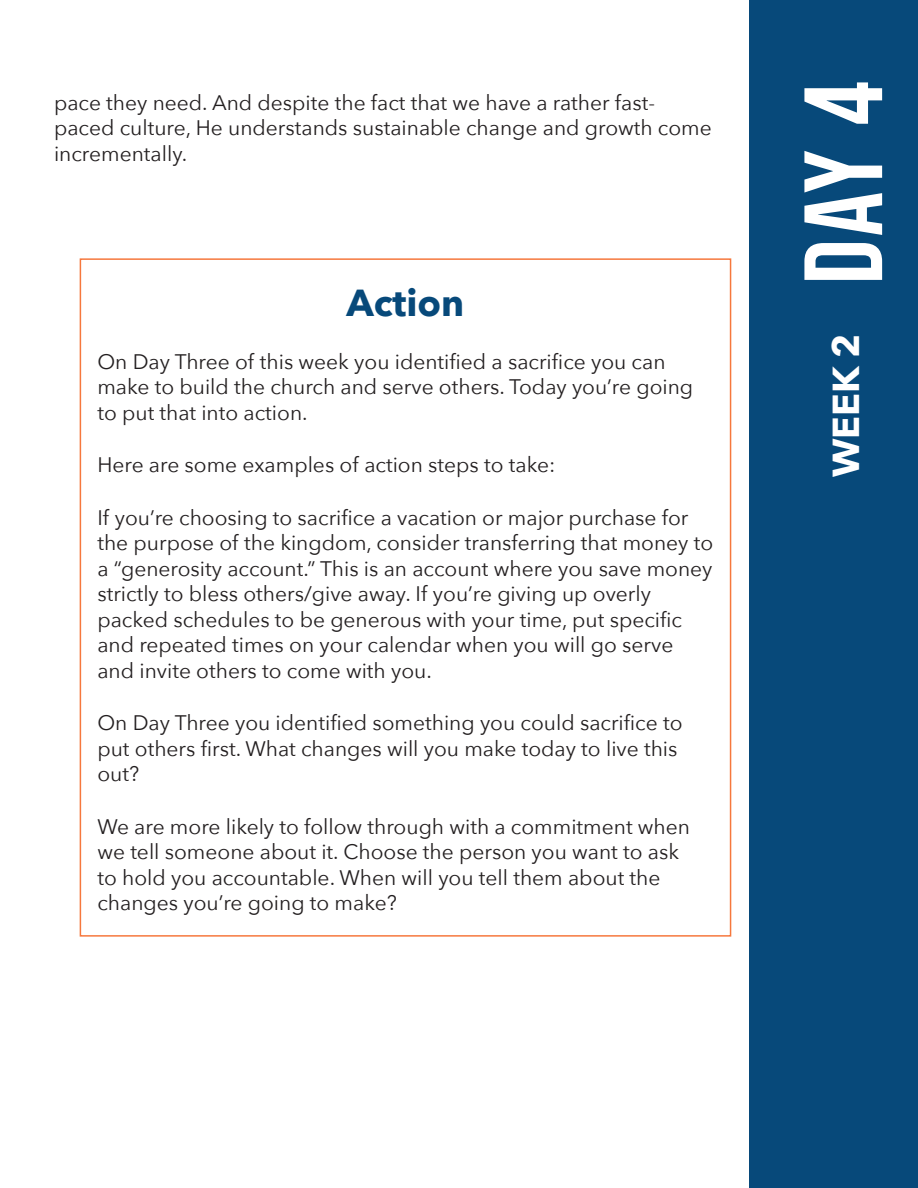
<style>
.page{position:relative;width:918px;height:1188px;background:#fff}
.page>*{position:absolute;margin:0;border:0;box-sizing:border-box;transform-origin:0 0}
.Headers___Goals{font:111px "Bebas Neue";color:#fff}
.Header_2{font:700 37.5px "Avenir Next";color:#07497a}
.Header_2_White{font:700 37.5px "Avenir Next";color:#fff}
.COPY_1{font:21px/25.5px "Avenir Next";color:#231f20}
</style>
<div class="page">
<div style="left:750px;top:0;width:168px;height:1188px;background:#07497a"></div>
<p class="COPY_1" style="left:54px;top:89px;width:659px">pace they need. And despite the fact that we have a rather fast&shy;paced culture, He understands sustainable change and growth come incrementally.</p>
<p class="Header_2" style="left:346px;top:270px;width:120px">Action</p>
<p class="COPY_1" style="left:97px;top:348px;width:597px">On Day Three of this week you identified a sacrifice you can make to build the church and serve others. Today you’re going to put that into action.</p>
<p class="COPY_1" style="left:97px;top:451px;width:460px">Here are some examples of action steps to take:</p>
<p class="COPY_1" style="left:97px;top:504px;width:617px">If you’re choosing to sacrifice a vacation or major purchase for the purpose of the kingdom, consider transferring that money to a “generosity account.” This is an account where you save money strictly to bless others/give away. If you’re giving up overly packed schedules to be generous with your time, put specific and repeated times on your calendar when you will go serve and invite others to come with you.</p>
<p class="COPY_1" style="left:97px;top:709px;width:587px">On Day Three you identified something you could sacrifice to put others first. What changes will you make today to live this out?</p>
<p class="COPY_1" style="left:97px;top:813px;width:594px">We are more likely to follow through with a commitment when we tell someone about it. Choose the person you want to ask to hold you accountable. When will you tell them about the changes you’re going to make?</p>
<p class="Headers___Goals" style="left:781px;top:284px;width:205px;rotate:-90deg">DAY 4</p>
<p class="Header_2_White" style="left:814px;top:477px;width:145px;rotate:-90deg">WEEK 2</p>
</div>
